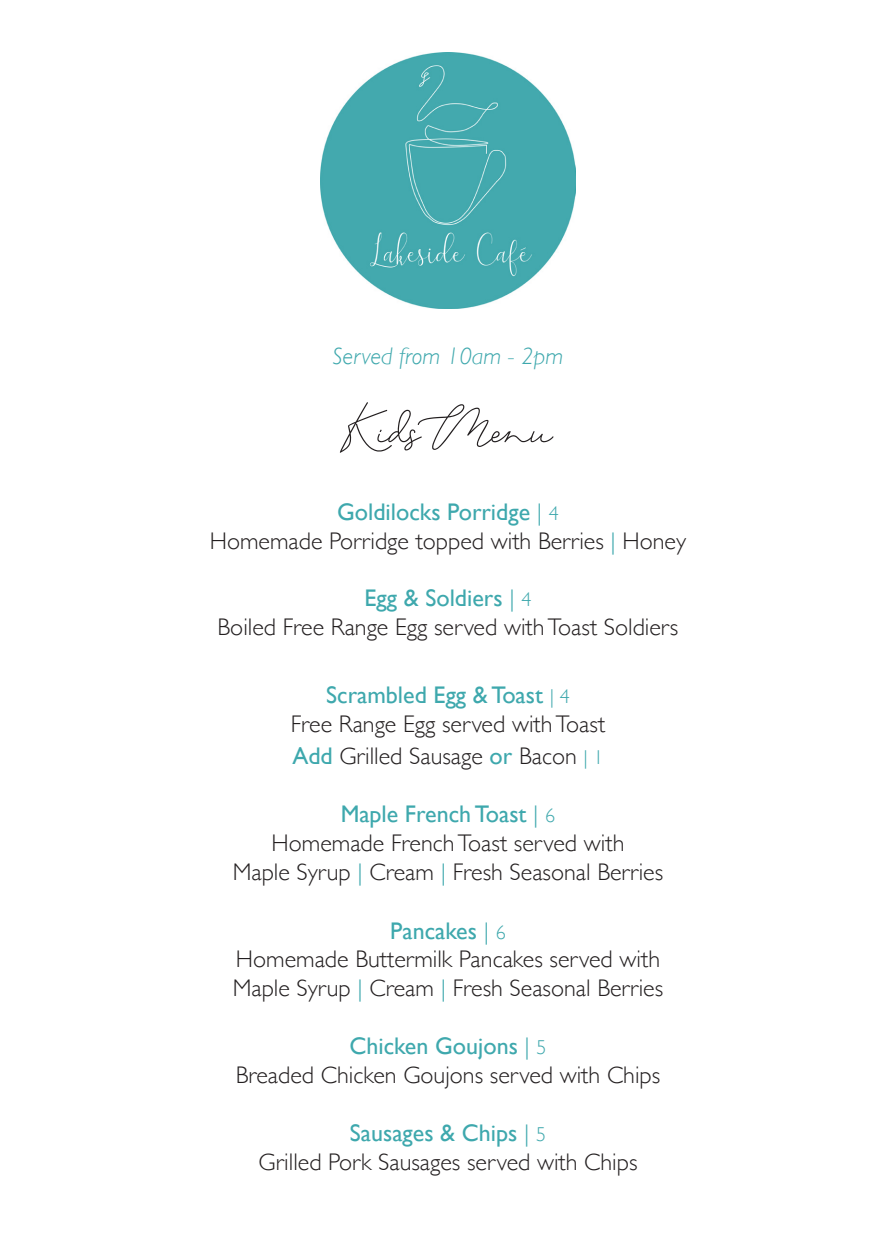
<style>
.page{position:relative;width:896px;height:1248px;background:#fff}
.page>*{position:absolute;margin:0;border:0;box-sizing:border-box;transform-origin:0 0}
.t1{font:50px "Twenty One";color:#231f20}
.t2{font:300 24px "Gill Sans";color:#231f20}
.t3{font:24px "Gill Sans";color:#3ea8ad}
.t4{font:italic 300 24px "Gill Sans";color:#3ea8ad}
.s1{font-weight:300}
.s2{font-weight:300;font-size:20px}
.s3{color:#3ea8ad}
.s4{font-weight:400;color:#3ea8ad}
.s5{font-size:20px;color:#3ea8ad}
</style>
<div class="page">
<img style="left:320px;top:53px;width:255px;height:255px">
<p class="t4" style="left:333px;top:342px;width:232px">Served from 10am - 2pm</p>
<p class="t1" style="left:343px;top:395px;width:211px">Kids Menu</p>
<p class="t3" style="left:337px;top:497px;width:223px">Goldilocks Porridge <span class="s1">|</span> <span class="s2">4</span></p>
<p class="t2" style="left:210px;top:522px;width:478px">Homemade Porridge topped with Berries <span class="s3">|</span> Honey</p>
<p class="t3" style="left:365px;top:584px;width:168px">Egg &amp; Soldiers <span class="s1">|</span> <span class="s2">4</span></p>
<p class="t2" style="left:218px;top:608px;width:462px">Boiled Free Range Egg served with Toast Soldiers</p>
<p class="t3" style="left:326px;top:680px;width:245px">Scrambled Egg &amp; Toast <span class="s2">| 4</span></p>
<p class="t2" style="left:291px;top:704px;width:316px">Free Range Egg served with Toast</p>
<p class="t2" style="left:292px;top:737px;width:312px"><span class="s4">Add</span> Grilled Sausage <span class="s4">or</span> Bacon <span class="s5">| 1</span></p>
<p class="t3" style="left:341px;top:799px;width:216px">Maple French Toast <span class="s1">|</span> <span class="s2">6</span></p>
<p class="t2" style="left:271px;top:824px;width:354px">Homemade French Toast served with</p>
<p class="t2" style="left:233px;top:852px;width:432px">Maple Syrup <span class="s3">|</span> Cream <span class="s3">|</span> Fresh Seasonal Berries</p>
<p class="t3" style="left:390px;top:916px;width:117px">Pancakes <span class="s1">|</span> <span class="s2">6</span></p>
<p class="t2" style="left:236px;top:940px;width:426px">Homemade Buttermilk Pancakes served with</p>
<p class="t2" style="left:233px;top:969px;width:432px">Maple Syrup <span class="s3">|</span> Cream <span class="s3">|</span> Fresh Seasonal Berries</p>
<p class="t3" style="left:349px;top:1031px;width:199px">Chicken Goujons <span class="s1">|</span> <span class="s2">5</span></p>
<p class="t2" style="left:236px;top:1055px;width:426px">Breaded Chicken Goujons served with Chips</p>
<p class="t3" style="left:350px;top:1119px;width:198px">Sausages &amp; Chips <span class="s1">|</span> <span class="s2">5</span></p>
<p class="t2" style="left:258px;top:1143px;width:380px">Grilled Pork Sausages served with Chips</p>
</div>
